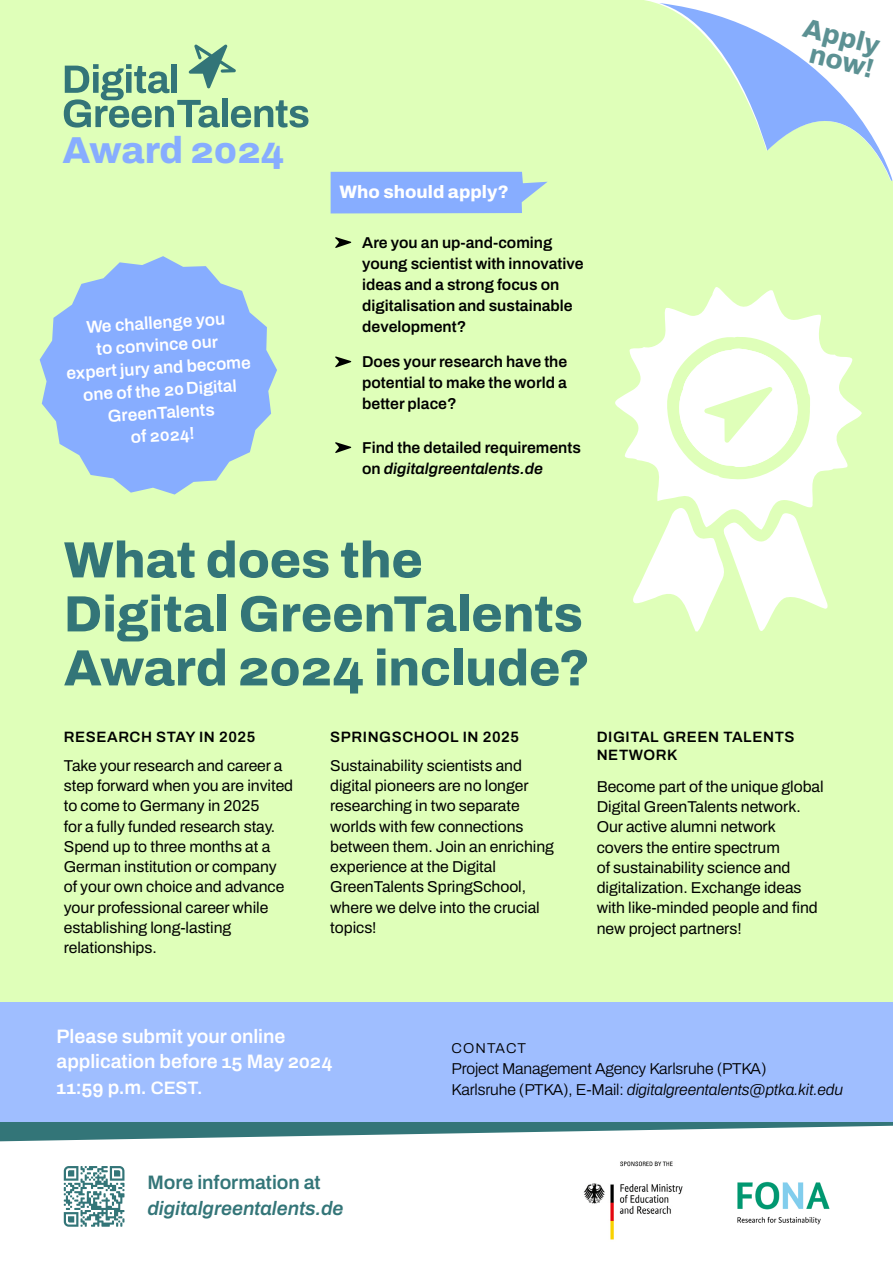
<style>
.page{position:relative;width:893px;height:1263px;background:#fff}
.page>*{position:absolute;margin:0;border:0;box-sizing:border-box;transform-origin:0 0}
.t1{font:800 51px/54px "Archivo";letter-spacing:-.005em;color:#337578}
.t2{font:800 37.5px "Archivo";color:#87adff}
.t3{font:800 27px "Archivo";color:#5c9193}
.t4{font:600 19.5px/25.5px "Archivo";letter-spacing:-.005em;color:#fff}
.t5{font:italic 600 19.5px/25.5px "Archivo";color:#337578}
.t6{font:800 18px "Archivo";color:#fff}
.t7{font:600 17.25px/22.5px "Archivo";color:#fff;text-align:center}
.t8{font:15.75px/20.2px "Archivo";letter-spacing:-.005em;color:#000}
.t9{font:600 15.75px/21px "Archivo";color:#000}
.t10{font:300 15.75px/21px "Archivo";letter-spacing:-.01em;color:#000}
.t11{font:600 15px/18px "Archivo";letter-spacing:.04em;color:#000}
.t12{font:300 14.25px "Archivo";letter-spacing:.075em;color:#000}
.s1{font-style:italic}
.s2{font-size:18px}
.s3{font-style:normal}
</style>
<div class="page">
<div style="left:0;top:0;width:893px;height:1101px;background:#dfffb9"></div>
<svg style="left:615px;top:287px;width:247px;height:214px;fill:#fff"></svg>
<svg style="left:633px;top:501px;width:195px;height:131px"></svg>
<svg style="left:672px;top:347px;width:125px;height:121px"></svg>
<svg style="left:0;top:1122px;width:893px;height:19px;fill:#337578"></svg>
<div style="left:0;top:1003px;width:893px;height:119px;background:#9fbeff"></div>
<svg style="left:644px;top:0;width:249px;height:181px"></svg>
<svg style="left:659px;top:3px;width:233px;height:178px"></svg>
<img style="left:737px;top:1181px;width:93px;height:44px">
<img style="left:583px;top:1161px;width:100px;height:79px">
<svg style="left:331px;top:172px;width:216px;height:41px"></svg>
<svg style="left:335px;top:237px;width:16px;height:11px"></svg>
<svg style="left:335px;top:356px;width:16px;height:11px"></svg>
<svg style="left:335px;top:442px;width:16px;height:11px"></svg>
<svg style="left:64px;top:44px;width:244px;height:84px"></svg>
<svg style="left:64px;top:1166px;width:60px;height:61px"></svg>
<svg style="left:40px;top:256px;width:237px;height:238px;fill:#87adff"></svg>
<p class="t2" style="left:63px;top:122px;width:223px">Award 2024</p>
<p class="t7" style="left:62px;top:318px;width:186px;rotate:-4deg">We challenge you<br>to convince our<br>expert jury and become one of the 20Digital<br>GreenTalents<br>of 2024!</p>
<p class="t6" style="left:339px;top:179px;width:171px">Who should apply?</p>
<p class="t9" style="left:362px;top:232px;width:223px">Are you an up-and-coming young scientist with innovative ideas and a strong focus on digitalisation and sustainable development?</p>
<p class="t9" style="left:362px;top:351px;width:207px;text-align:justify">Does your research have the potential to make the world a better place?</p>
<p class="t9" style="left:362px;top:437px;width:220px">Find the detailed requirements on <span class="s1">digitalgreentalents.de</span></p>
<p class="t3" style="left:809px;top:7px;width:79px;rotate:14deg">Apply</p>
<p class="t3" style="left:815px;top:34px;width:67px;rotate:14deg">now!</p>
<p class="t1" style="left:64px;top:533px;width:528px">What does the<br>Digital GreenTalents<br>Award 2024 include?</p>
<p class="t11" style="left:64px;top:728px;width:193px">RESEARCH STAY IN 2025</p>
<p class="t8" style="left:64px;top:755px;width:220px">Take your research and career a</p>
<p class="t8" style="left:64px;top:775px;width:231px">step forward when you are invited to come to Germany in 2025<br>for a fully funded research stay.<br>Spend up to three months at a<br>German institution or company of your own choice and advance your professional career while establishing long-lasting relationships.</p>
<p class="t11" style="left:330px;top:728px;width:190px">SPRINGSCHOOL IN 2025</p>
<p class="t8" style="left:330px;top:755px;width:225px">Sustainability scientists and digital pioneers are no longer researching in two separate worlds with few connections between them. Join an enriching experience at the Digital<br>GreenTalents SpringSchool, where we delve into the crucial topics!</p>
<p class="t11" style="left:597px;top:728px;width:199px">DIGITAL GREEN TALENTS<br>NETWORK</p>
<p class="t8" style="left:597px;top:776px;width:228px">Become part of the unique global<br>Digital GreenTalents network.<br>Our active alumni network covers the entire spectrum<br>of sustainability science and digitalization. Exchange ideas with like-minded people and find new project partners!</p>
<p class="t4" style="left:57px;top:1023px;width:278px">Please submit your online application before 15 May 2024<br>11:59 p.m. <span class="s2">CEST.</span></p>
<p class="t5" style="left:147px;top:1170px;width:198px"><span class="s3">More information at </span>digitalgreentalents.de</p>
<p class="t12" style="left:452px;top:1037px;width:76px">CONTACT</p>
<p class="t10" style="left:452px;top:1057px;width:393px">Project Management Agency Karlsruhe (PTKA)<br>Karlsruhe (PTKA), E-Mail: <span class="s1">digitalgreentalents@ptka.kit.edu</span></p>
</div>
